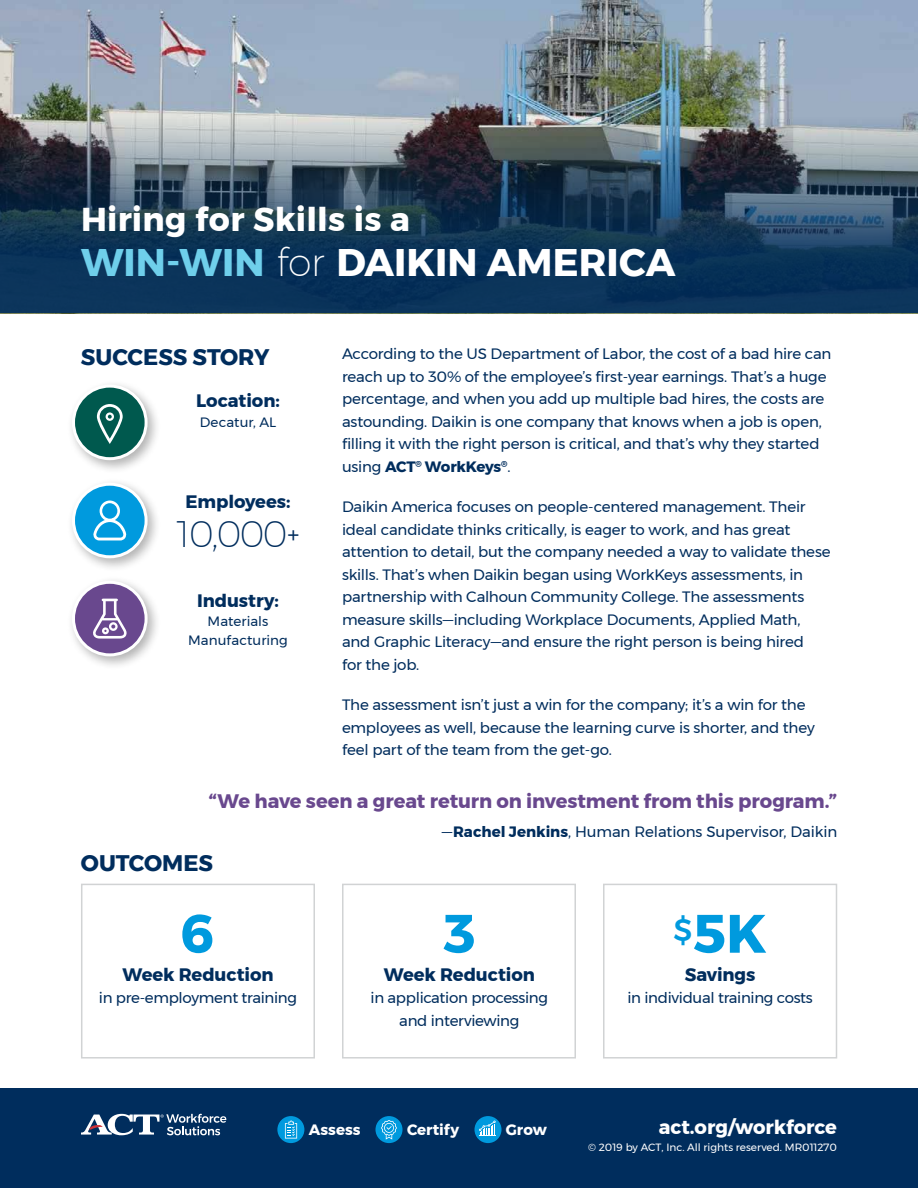
<style>
.page{position:relative;width:918px;height:1188px;background:#fff}
.page>*{position:absolute;margin:0;border:0;box-sizing:border-box;transform-origin:0 0}
.t1{font:700 54px "Montserrat";color:#009ade}
.t2{font:700 38.4px "Montserrat";letter-spacing:.005em;color:#fff}
.t3{font:200 36px "Montserrat";color:#002d5d}
.t4{font:700 33px "Montserrat";letter-spacing:.01em;color:#fff}
.t5{font:700 22.5px "Montserrat";color:#002d5d}
.t6{font:700 19.5px "Montserrat";letter-spacing:-.005em;color:#69488e}
.t7{font:700 19.5px "Montserrat";color:#fff}
.t8{font:700 18px "Montserrat";letter-spacing:-.005em;color:#002d5d}
.t9{font:15px/22.5px "Montserrat";letter-spacing:-.015em;color:#002d5d}
.t10{font:700 15px "Montserrat";color:#fff}
.t11{font:13.5px/19.5px "Montserrat";letter-spacing:.005em;color:#002d5d;text-align:center}
.t12{font:10.5px "Montserrat";color:#fff}
.s1{color:#6fcfeb}
.s2{font-weight:200}
.s3{font-weight:400;font-size:24px}
.s4{font-weight:700}
</style>
<div class="page">
<img style="left:0;top:0;width:918px;height:117px">
<div style="left:0;top:1089px;width:918px;height:99px;background:#002d5d"></div>
<svg style="left:81px;top:1114px;width:145px;height:21px"></svg>
<img style="left:0;top:117px;width:918px;height:196px">
<div style="left:67px;top:576px;width:94px;height:94px;background:#000;opacity:.3"></div>
<div style="left:73px;top:582px;width:73px;height:73px;background:#69488e;border-radius:50%"></div>
<div style="left:72px;top:581px;width:76px;height:75px;border:3px solid #fff;border-radius:50%"></div>
<div style="left:67px;top:478px;width:94px;height:94px;background:#000;opacity:.3"></div>
<div style="left:73px;top:484px;width:73px;height:73px;background:#009ade;border-radius:50%"></div>
<div style="left:72px;top:483px;width:76px;height:75px;border:3px solid #fff;border-radius:50%"></div>
<svg style="left:93px;top:501px;width:33px;height:39px"></svg>
<div style="left:67px;top:380px;width:94px;height:94px;background:#000;opacity:.3"></div>
<div style="left:73px;top:386px;width:73px;height:73px;background:#00594e;border-radius:50%"></div>
<div style="left:72px;top:385px;width:76px;height:75px;border:3px solid #fff;border-radius:50%"></div>
<svg style="left:97px;top:404px;width:26px;height:40px"></svg>
<div style="left:375px;top:1116px;width:28px;height:27px;background:#009ade;border-radius:50%"></div>
<svg style="left:381px;top:1120px;width:16px;height:20px"></svg>
<svg style="left:277px;top:1116px;width:27px;height:27px"></svg>
<svg style="left:285px;top:1121px;width:12px;height:18px"></svg>
<div style="left:474px;top:1116px;width:28px;height:27px;background:#009ade;border-radius:50%"></div>
<svg style="left:479px;top:1121px;width:17px;height:15px"></svg>
<div style="left:81px;top:884px;width:234px;height:175px;border:2px solid #d1d3d4"></div>
<div style="left:342px;top:884px;width:234px;height:175px;border:2px solid #d1d3d4"></div>
<div style="left:603px;top:884px;width:234px;height:175px;border:2px solid #d1d3d4"></div>
<svg style="left:93px;top:599px;width:34px;height:40px"></svg>
<h3 class="t4" style="left:81px;top:193px;width:330px">Hiring for Skills is a</h3>
<h2 class="t2" style="left:81px;top:231px;width:596px"><span class="s1">WIN-WIN</span> <span class="s2">for</span> DAIKIN AMERICA</h2>
<h3 class="t5" style="left:81px;top:339px;width:190px">SUCCESS STORY</h3>
<p class="t8" style="left:196px;top:386px;width:85px">Location:</p>
<p class="t11" style="left:200px;top:412px;width:78px">Decatur, AL</p>
<p class="t8" style="left:186px;top:488px;width:106px">Employees:</p>
<h3 class="t3" style="left:177px;top:508px;width:124px">10,000<span class="s3">+</span></h3>
<p class="t8" style="left:197px;top:586px;width:83px">Industry:</p>
<p class="t11" style="left:188px;top:611px;width:101px">Materials<br>Manufacturing</p>
<p class="t9" style="left:342px;top:342px;width:491px">According to the US Department of Labor, the cost of a bad hire can reach up to 30% of the employee’s first-year earnings. That’s a huge percentage, and when you add up multiple bad hires, the costs are astounding. Daikin is one company that knows when a job is open, filling it with the right person is critical, and that’s why they started using <span class="s4">ACT</span><sup>®</sup> <span class="s4">WorkKeys</span><sup>®</sup>.</p>
<p class="t9" style="left:342px;top:495px;width:490px">Daikin America focuses on people-centered management. Their ideal candidate thinks critically, is eager to work, and has great attention to detail, but the company needed a way to validate these skills. That’s when Daikin began using WorkKeys assessments, in partnership with Calhoun Community College. The assessments measure skills—including Workplace Documents, Applied Math, and Graphic Literacy—and ensure the right person is being hired<br>for the job.</p>
<p class="t9" style="left:342px;top:693px;width:474px">The assessment isn’t just a win for the company; it’s a win for the employees as well, because the learning curve is shorter, and they feel part of the team from the get-go.</p>
<h3 class="t6" style="left:209px;top:786px;width:630px">“We have seen a great return on investment from this program.”</h3>
<p class="t9" style="left:442px;top:820px;width:397px">—<span class="s4">Rachel Jenkins</span>, Human Relations Supervisor, Daikin</p>
<h3 class="t5" style="left:81px;top:845px;width:134px">OUTCOMES</h3>
<h1 class="t1" style="left:181px;top:890px;width:36px">6</h1>
<p class="t8" style="left:122px;top:960px;width:153px">Week Reduction</p>
<p class="t9" style="left:99px;top:986px;width:200px">in pre-employment training</p>
<h1 class="t1" style="left:443px;top:890px;width:34px">3</h1>
<h1 class="t1" style="left:674px;top:890px;width:95px"><sup>$</sup>5K</h1>
<p class="t8" style="left:384px;top:960px;width:153px">Week Reduction</p>
<p class="t9" style="left:371px;top:986px;width:179px;text-align:center">in application processing and interviewing</p>
<p class="t8" style="left:685px;top:960px;width:72px">Savings</p>
<p class="t9" style="left:627px;top:986px;width:187px">in individual training costs</p>
<p class="t10" style="left:309px;top:1117px;width:53px">Assess</p>
<p class="t10" style="left:407px;top:1117px;width:54px">Certify</p>
<p class="t10" style="left:506px;top:1117px;width:43px">Grow</p>
<h3 class="t7" style="left:659px;top:1112px;width:180px">act.org/workforce</h3>
<p class="t12" style="left:588px;top:1140px;width:250px">© 2019 by ACT, Inc. All rights reserved. MR011270</p>
</div>
